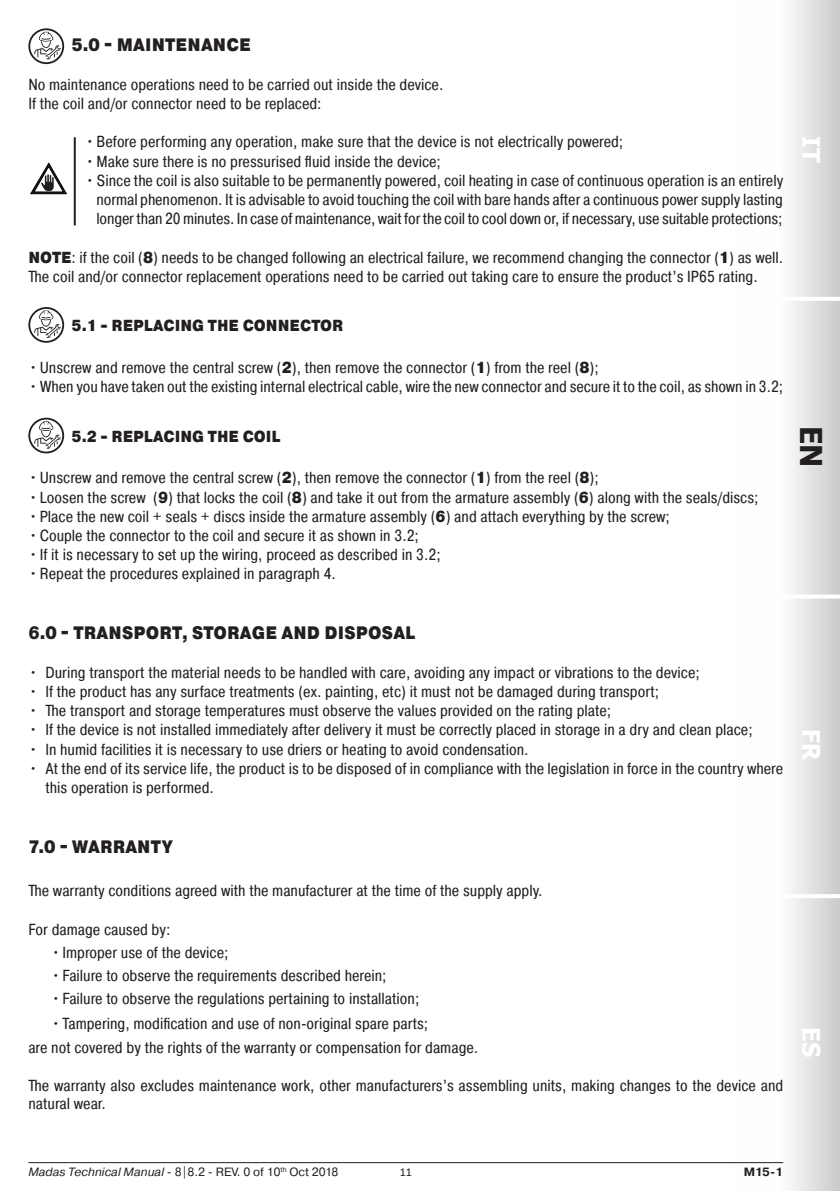
<style>
.page{position:relative;width:840px;height:1191px;background:#fff}
.page>*{position:absolute;margin:0;border:0;box-sizing:border-box;transform-origin:0 0}
.t1{font:700 30px "Tahoma";color:#231f20}
.t2{font:700 24px "Tahoma";color:#fff}
.t3{font:900 18px "Pragmatica Cond";letter-spacing:.01em;color:#231f20}
.t4{font:16px/19.2px "Pragmatica Cond";color:#231f20}
.t5{font:900 16px "Pragmatica Cond";color:#231f20}
.t6{font:12px "Pragmatica";color:#231f20}
.t7{font:700 12px "Pragmatica";color:#231f20}
.t8{font:12px "Calibri";color:#231f20}
.s1{font-weight:900}
.s2{font-style:italic}
</style>
<div class="page">
<div style="left:734px;top:0;width:105px;height:1191px;background:linear-gradient(to right,#fff,#d5d5d7)"></div>
<hr style="left:743px;top:297px;width:96px;height:4px;background:#fff">
<hr style="left:740px;top:594px;width:99px;height:4px;background:#fff">
<hr style="left:740px;top:894px;width:99px;height:4px;background:#fff">
<hr style="left:28px;top:1162px;width:754px;height:1px;background:#231f20">
<svg style="left:28px;top:28px;width:36px;height:36px"></svg>
<svg style="left:30px;top:30px;width:32px;height:32px"></svg>
<svg style="left:34px;top:32px;width:27px;height:27px"></svg>
<svg style="left:28px;top:307px;width:36px;height:36px"></svg>
<svg style="left:30px;top:309px;width:32px;height:32px"></svg>
<svg style="left:34px;top:310px;width:27px;height:28px"></svg>
<svg style="left:28px;top:418px;width:36px;height:35px"></svg>
<svg style="left:30px;top:419px;width:32px;height:32px"></svg>
<svg style="left:34px;top:421px;width:27px;height:28px"></svg>
<hr style="left:74px;top:137px;width:2px;height:88px;background:#231f20">
<svg style="left:31px;top:163px;width:35px;height:31px"></svg>
<p class="t3" style="left:72px;top:34px;width:181px">5.0 - MAINTENANCE</p>
<p class="t4" style="left:28px;top:75px;width:416px">No maintenance operations need to be carried out inside the device.</p>
<p class="t4" style="left:28px;top:94px;width:295px">If the coil and/or connector need to be replaced:</p>
<p class="t4" style="left:85px;top:132px;width:539px">•Before performing any operation, make sure that the device is not electrically powered;</p>
<p class="t4" style="left:85px;top:151px;width:357px">•Make sure there is no pressurised fluid inside the device;</p>
<p class="t4" style="left:96px;top:171px;width:687px;text-align:justify;text-indent:-11px">•Since the coil is also suitable to be permanently powered, coil heating in case of continuous operation is an entirely normal phenomenon. It is advisable to avoid touching the coil with bare hands after a continuous power supply lasting longer than 20 minutes. In case of maintenance, wait for the coil to cool down or, if necessary, use suitable protections;</p>
<p class="t4" style="left:28px;top:247px;width:756px"><span class="s1">NOTE</span>: if the coil (<span class="s1">8</span>) needs to be changed following an electrical failure, we recommend changing the connector (<span class="s1">1</span>) as well.</p>
<p class="t4" style="left:28px;top:267px;width:730px">The coil and/or connector replacement operations need to be carried out taking care to ensure the product’s IP65 rating.</p>
<p class="t5" style="left:72px;top:316px;width:273px">5.1 - REPLACING THE CONNECTOR</p>
<p class="t4" style="left:28px;top:358px;width:571px">•Unscrew and remove the central screw (<span class="s1">2</span>), then remove the connector (<span class="s1">1</span>) from the reel (<span class="s1">8</span>);</p>
<p class="t4" style="left:28px;top:377px;width:755px">•When you have taken out the existing internal electrical cable, wire the new connector and secure it to the coil, as shown in 3.2;</p>
<p class="t5" style="left:72px;top:426px;width:210px">5.2 - REPLACING THE COIL</p>
<p class="t4" style="left:28px;top:468px;width:571px">•Unscrew and remove the central screw (<span class="s1">2</span>), then remove the connector (<span class="s1">1</span>) from the reel (<span class="s1">8</span>);</p>
<p class="t4" style="left:28px;top:487px;width:731px">•Loosen the screw (<span class="s1">9</span>) that locks the coil (<span class="s1">8</span>) and take it out from the armature assembly (<span class="s1">6</span>) along with the seals/discs;</p>
<p class="t4" style="left:28px;top:506px;width:642px">•Place the new coil + seals + discs inside the armature assembly (<span class="s1">6</span>) and attach everything by the screw;</p>
<p class="t4" style="left:28px;top:526px;width:392px">•Couple the connector to the coil and secure it as shown in 3.2;</p>
<p class="t4" style="left:28px;top:545px;width:413px">•If it is necessary to set up the wiring, proceed as described in 3.2;</p>
<p class="t4" style="left:28px;top:564px;width:309px">•Repeat the procedures explained in paragraph 4.</p>
<h2 class="t2" style="left:827px;top:136px;width:28px;rotate:90deg">IT</h2>
<h1 class="t1" style="left:831px;top:426px;width:43px;rotate:90deg">EN</h1>
<p class="t3" style="left:28px;top:621px;width:388px">6.0 - TRANSPORT, STORAGE AND DISPOSAL</p>
<p class="t4" style="left:28px;top:662px;width:672px">• During transport the material needs to be handled with care, avoiding any impact or vibrations to the device;</p>
<p class="t4" style="left:28px;top:682px;width:632px">• If the product has any surface treatments (ex. painting, etc) it must not be damaged during transport;</p>
<p class="t4" style="left:28px;top:701px;width:584px">• The transport and storage temperatures must observe the values provided on the rating plate;</p>
<p class="t4" style="left:28px;top:720px;width:725px">• If the device is not installed immediately after delivery it must be correctly placed in storage in a dry and clean place;</p>
<p class="t4" style="left:28px;top:739px;width:501px">• In humid facilities it is necessary to use driers or heating to avoid condensation.</p>
<p class="t4" style="left:45px;top:758px;width:738px;text-indent:-17px">• At the end of its service life, the product is to be disposed of in compliance with the legislation in force in the country where this operation is performed.</p>
<h2 class="t2" style="left:827px;top:728px;width:33px;rotate:90deg">FR</h2>
<p class="t3" style="left:28px;top:835px;width:146px">7.0 - WARRANTY</p>
<p class="t4" style="left:28px;top:880px;width:515px">The warranty conditions agreed with the manufacturer at the time of the supply apply.</p>
<p class="t4" style="left:28px;top:919px;width:143px">For damage caused by:</p>
<p class="t4" style="left:51px;top:942px;width:179px">•Improper use of the device;</p>
<p class="t4" style="left:51px;top:966px;width:337px">•Failure to observe the requirements described herein;</p>
<p class="t4" style="left:51px;top:989px;width:369px">•Failure to observe the regulations pertaining to installation;</p>
<p class="t4" style="left:51px;top:1014px;width:378px">•Tampering, modification and use of non-original spare parts;</p>
<p class="t4" style="left:28px;top:1037px;width:451px">are not covered by the rights of the warranty or compensation for damage.</p>
<p class="t4" style="left:28px;top:1076px;width:756px;line-height:17.6px">The warranty also excludes maintenance work, other manufacturers’s assembling units, making changes to the device and natural wear.</p>
<h2 class="t2" style="left:827px;top:1027px;width:31px;rotate:90deg">ES</h2>
<p class="t6" style="left:28px;top:1164px;width:311px"><span class="s2">Madas Technical Manual</span> - 8|8.2 - REV. 0 of 10<sup>th</sup> Oct 2018</p>
<p class="t7" style="left:743px;top:1164px;width:41px">M15-1</p>
<p class="t8" style="left:399px;top:1163px;width:14px">11</p>
</div>
